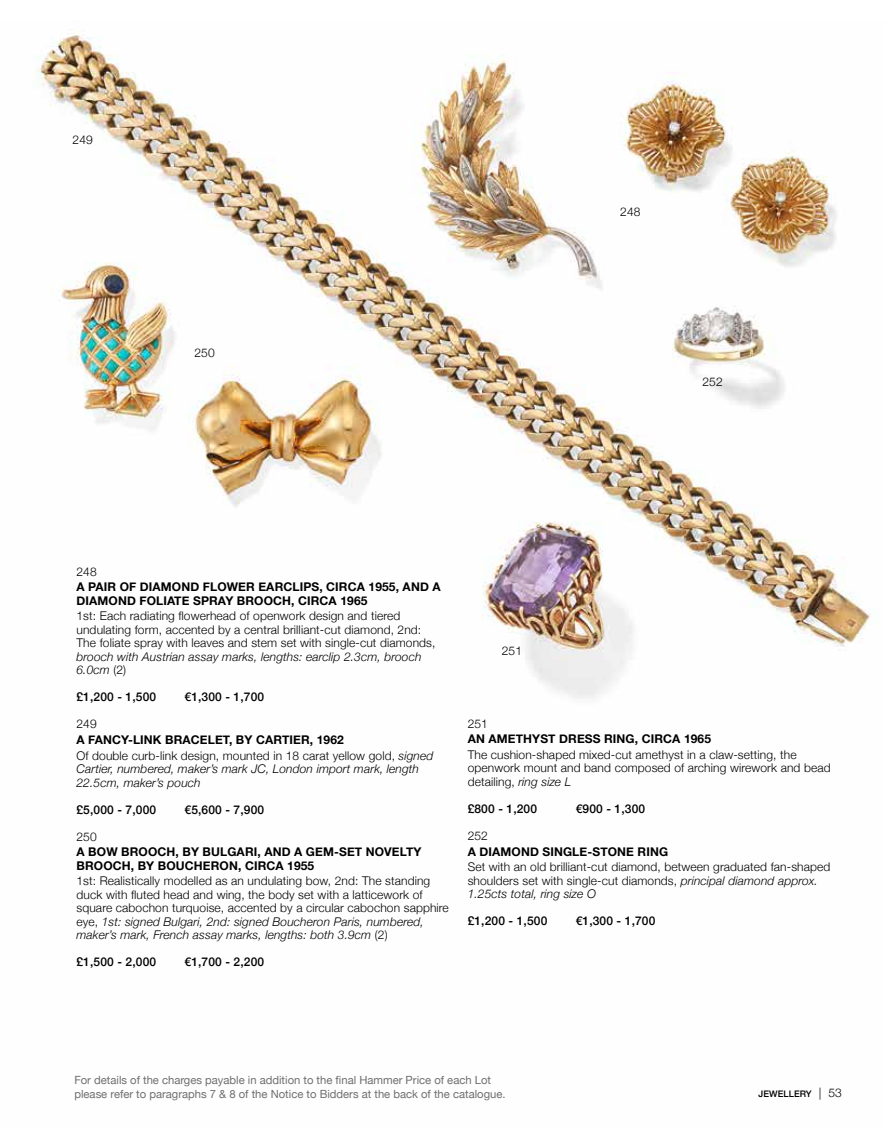
<style>
.page{position:relative;width:893px;height:1127px;background:#fff}
.page>*{position:absolute;margin:0;border:0;box-sizing:border-box;transform-origin:0 0}
.t1{font:300 12px/13.5px "Helvetica Neue";letter-spacing:.01em;color:#000}
.t2{font:700 12px/13.5px "Helvetica Neue";letter-spacing:.01em;color:#000}
.t3{font:italic 300 12px/13.5px "Helvetica Neue";letter-spacing:.01em;color:#000}
.t4{font:500 12px "Helvetica Neue";letter-spacing:.01em;color:#000}
.t5{font:11.25px/13.5px "Helvetica Neue";color:#6f6f6f}
.t6{font:500 9px "Helvetica Neue";letter-spacing:.01em;color:#000}
.s1{font-style:normal}
.s2{font-weight:700}
.s3{font-style:italic}
.s4{font-weight:300;font-size:12px}
</style>
<div class="page">
<img style="left:37px;top:32px;width:834px;height:667px">
<p class="t1" style="left:73px;top:132px;width:22px">249</p>
<p class="t1" style="left:195px;top:345px;width:22px">250</p>
<p class="t1" style="left:620px;top:204px;width:22px">248</p>
<p class="t1" style="left:702px;top:374px;width:22px">252</p>
<p class="t1" style="left:77px;top:564px;width:22px">248</p>
<p class="t2" style="left:77px;top:580px;width:366px">A PAIR OF DIAMOND FLOWER EARCLIPS, CIRCA 1955, AND A<br>DIAMOND FOLIATE SPRAY BROOCH, CIRCA 1965</p>
<p class="t1" style="left:77px;top:608px;width:360px">1st: Each radiating flowerhead of openwork design and tiered undulating form, accented by a central brilliant-cut diamond, 2nd:<br>The foliate spray with leaves and stem set with single-cut diamonds,</p>
<p class="t3" style="left:77px;top:649px;width:347px">brooch with Austrian assay marks, lengths: earclip 2.3cm, brooch<br>6.0cm <span class="s1">(2)</span></p>
<p class="t4" style="left:77px;top:687px;width:81px">£1,200 - 1,500</p>
<p class="t4" style="left:185px;top:687px;width:81px">€1,300 - 1,700</p>
<p class="t1" style="left:77px;top:716px;width:22px">249</p>
<p class="t1" style="left:77px;top:731px;width:358px;line-height:15.6px"><span class="s2">A FANCY-LINK BRACELET, BY CARTIER, 1962<br></span>Of double curb-link design, mounted in 18 carat yellow gold, <span class="s3">signed</span></p>
<p class="t3" style="left:77px;top:761px;width:344px">Cartier, numbered, maker’s mark JC, London import mark, length<br>22.5cm, maker’s pouch</p>
<p class="t4" style="left:77px;top:799px;width:81px">£5,000 - 7,000</p>
<p class="t4" style="left:185px;top:799px;width:81px">€5,600 - 7,900</p>
<p class="t1" style="left:77px;top:829px;width:22px">250</p>
<p class="t2" style="left:77px;top:845px;width:346px">A BOW BROOCH, BY BULGARI, AND A GEM-SET NOVELTY<br>BROOCH, BY BOUCHERON, CIRCA 1955</p>
<p class="t1" style="left:77px;top:873px;width:374px">1st: Realistically modelled as an undulating bow, 2nd: The standing duck with fluted head and wing, the body set with a latticework of square cabochon turquoise, accented by a circular cabochon sapphire eye, <span class="s3">1st: signed Bulgari, 2nd: signed Boucheron Paris, numbered, maker’s mark, French assay marks, lengths: both 3.9cm</span> (2)</p>
<p class="t4" style="left:77px;top:952px;width:81px">£1,500 - 2,000</p>
<p class="t4" style="left:185px;top:952px;width:81px">€1,700 - 2,200</p>
<p class="t1" style="left:502px;top:643px;width:22px">251</p>
<p class="t1" style="left:468px;top:716px;width:22px">251</p>
<p class="t2" style="left:468px;top:732px;width:245px">AN AMETHYST DRESS RING, CIRCA 1965</p>
<p class="t1" style="left:468px;top:747px;width:364px">The cushion-shaped mixed-cut amethyst in a claw-setting, the openwork mount and band composed of arching wirework and bead detailing, <span class="s3">ring size L</span></p>
<p class="t4" style="left:468px;top:799px;width:71px">£800 - 1,200</p>
<p class="t4" style="left:576px;top:799px;width:71px">€900 - 1,300</p>
<p class="t1" style="left:468px;top:828px;width:22px">252</p>
<p class="t2" style="left:468px;top:845px;width:202px">A DIAMOND SINGLE-STONE RING</p>
<p class="t1" style="left:468px;top:859px;width:364px">Set with an old brilliant-cut diamond, between graduated fan-shaped shoulders set with single-cut diamonds, <span class="s3">principal diamond approx.<br>1.25cts total, ring size O</span></p>
<p class="t4" style="left:468px;top:911px;width:81px">£1,200 - 1,500</p>
<p class="t4" style="left:576px;top:911px;width:81px">€1,300 - 1,700</p>
<p class="t5" style="left:74px;top:1074px;width:433px">For details of the charges payable in addition to the final Hammer Price of each Lot please refer to paragraphs 7 &amp; 8 of the Notice to Bidders at the back of the catalogue.</p>
<p class="t6" style="left:759px;top:1087px;width:85px">JEWELLERY <span class="s4">| 53</span></p>
</div>
